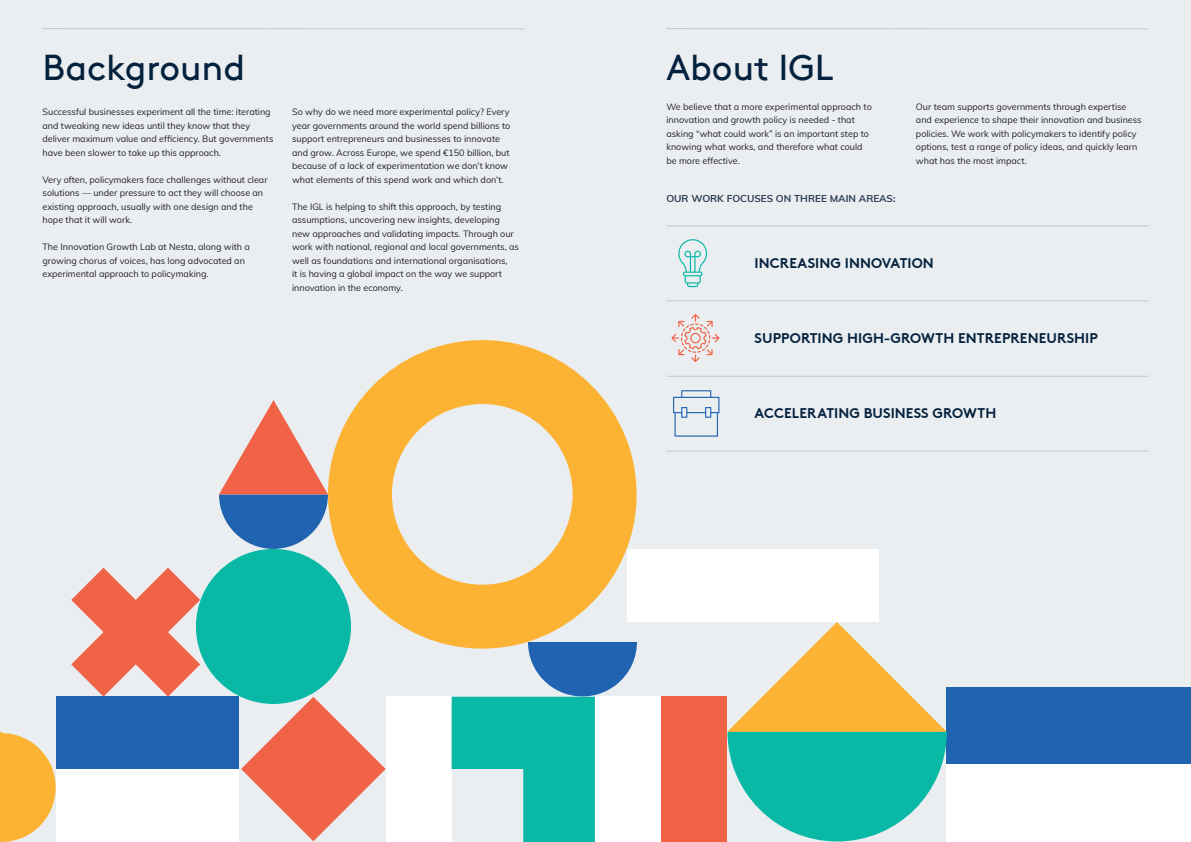
<style>
.page{position:relative;width:1191px;height:842px;background:#ebeef1}
.page>*{position:absolute;margin:0;border:0;box-sizing:border-box;transform-origin:0 0}
.t1{font:36px "Brown";letter-spacing:-.005em;color:#04223e}
.t2{font:700 14px "Brown";letter-spacing:.005em;color:#04223e}
.t3{font:700 10px "Muli";color:#2e3e56}
.t4{font:9px/13.5px "Muli";color:#231f20}
</style>
<div class="page">
<hr style="left:666px;top:28px;width:482px;height:1px;background:#c2c7cc">
<hr style="left:43px;top:28px;width:481px;height:1px;background:#c2c7cc">
<svg style="left:328px;top:340px;width:308px;height:308px;fill:#fcb333"></svg>
<div style="left:56px;top:697px;width:182px;height:72px;background:#2064b1"></div>
<div style="left:56px;top:769px;width:182px;height:73px;background:#fff"></div>
<div style="left:627px;top:550px;width:251px;height:72px;background:#fff"></div>
<svg style="left:241px;top:697px;width:145px;height:144px"></svg>
<div style="left:386px;top:697px;width:65px;height:145px;background:#fff"></div>
<div style="left:595px;top:697px;width:66px;height:145px;background:#fff"></div>
<div style="left:661px;top:697px;width:66px;height:145px;background:#f16346"></div>
<div style="left:196px;top:549px;width:155px;height:155px;background:#09b9a6;border-radius:50%"></div>
<svg style="left:71px;top:568px;width:129px;height:129px"></svg>
<svg style="left:1px;top:733px;width:55px;height:109px"></svg>
<svg style="left:451px;top:642px;width:186px;height:200px"></svg>
<div style="left:946px;top:688px;width:245px;height:76px;background:#2064b1"></div>
<div style="left:946px;top:764px;width:245px;height:78px;background:#fff"></div>
<svg style="left:727px;top:622px;width:219px;height:219px"></svg>
<hr style="left:0;top:733px;width:1px;height:109px;background:#fcb333">
<hr style="left:666px;top:301px;width:482px;height:1px;background:#c2c7cc">
<hr style="left:666px;top:226px;width:482px;height:1px;background:#c2c7cc">
<hr style="left:666px;top:376px;width:482px;height:1px;background:#c2c7cc">
<hr style="left:666px;top:451px;width:482px;height:1px;background:#c2c7cc">
<svg style="left:219px;top:400px;width:109px;height:149px"></svg>
<svg style="left:673px;top:390px;width:46px;height:47px"></svg>
<svg style="left:678px;top:239px;width:29px;height:48px"></svg>
<svg style="left:671px;top:314px;width:48px;height:48px"></svg>
<p class="t1" style="left:43px;top:47px;width:204px">Background</p>
<p class="t1" style="left:666px;top:47px;width:169px">About IGL</p>
<p class="t4" style="left:292px;top:105px;width:220px">So why do we need more experimental policy? Every year governments around the world spend billions to support entrepreneurs and businesses to innovate and grow. Across Europe, we spend €150 billion, but because of a lack of experimentation we don’t know what elements of this spend work and which don’t.</p>
<p class="t4" style="left:292px;top:199px;width:228px">The IGL is helping to shift this approach, by testing assumptions, uncovering new insights, developing new approaches and validating impacts. Through our work with national, regional and local governments, as well as foundations and international organisations,<br>it is having a global impact on the way we support innovation in the economy.</p>
<p class="t4" style="left:666px;top:99px;width:207px">We believe that a more experimental approach to innovation and growth policy is needed - that asking “what could work” is an important step to knowing what works, and therefore what could be more effective.</p>
<p class="t4" style="left:916px;top:99px;width:227px">Our team supports governments through expertise and experience to shape their innovation and business policies. We work with policymakers to identify policy options, test a range of policy ideas, and quickly learn what has the most impact.</p>
<p class="t4" style="left:43px;top:105px;width:232px">Successful businesses experiment all the time: iterating and tweaking new ideas until they know that they deliver maximum value and efficiency. But governments have been slower to take up this approach.</p>
<p class="t4" style="left:43px;top:172px;width:227px">Very often, policymakers face challenges without clear solutions — under pressure to act they will choose an existing approach, usually with one design and the hope that it will work.</p>
<p class="t4" style="left:43px;top:240px;width:209px">The Innovation Growth Lab at Nesta, along with a growing chorus of voices, has long advocated an experimental approach to policymaking.</p>
<p class="t3" style="left:666px;top:191px;width:231px">OUR WORK FOCUSES ON THREE MAIN AREAS:</p>
<p class="t2" style="left:754px;top:254px;width:181px">INCREASING INNOVATION</p>
<p class="t2" style="left:754px;top:329px;width:345px">SUPPORTING HIGH-GROWTH ENTREPRENEURSHIP</p>
<p class="t2" style="left:754px;top:405px;width:243px">ACCELERATING BUSINESS GROWTH</p>
</div>
